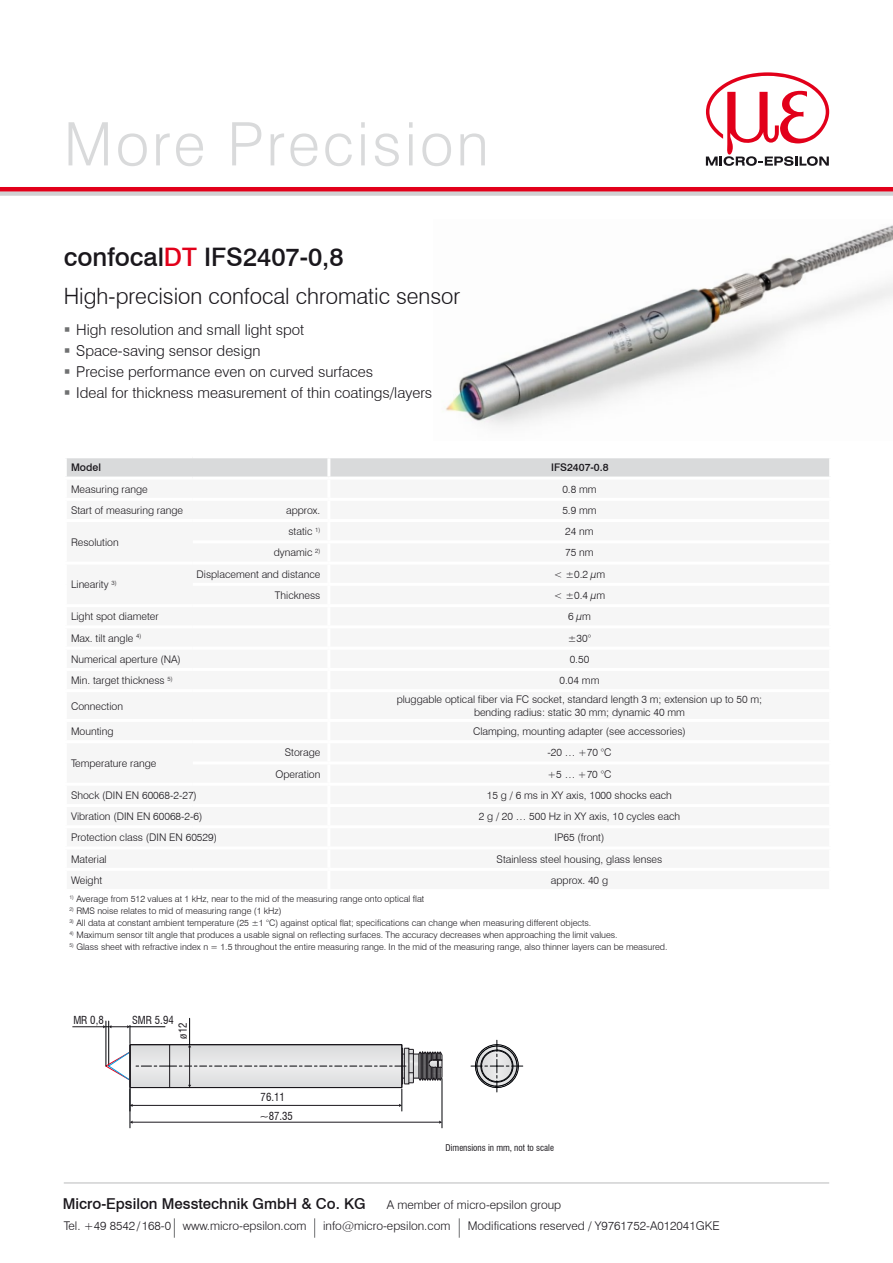
<style>
.page{position:relative;width:893px;height:1263px;background:#fff}
.page>*{position:absolute;margin:0;border:0;box-sizing:border-box;transform-origin:0 0}
.t1{font:300 60px "Swiss 721 BT";letter-spacing:.05em;color:#d9dadb}
.t2{font:500 25.5px "Swiss 721 BT";color:#1a171c}
.t3{font:300 22.5px "Swiss 721 BT";color:#1a171c}
.t4{font:300 15px/21px "Swiss 721 BT";color:#1a171c}
.t5{font:500 15px "Swiss 721 BT";color:#1a171c}
.t6{font:300 12px "Swiss 721 BT";color:#1a171c}
.t7{font:condensed 10.8px "Swiss 721 BT";color:#1a171c}
.t8{font:300 10.5px/12.6px "Swiss 721 BT";color:#1a171c;text-align:center}
.t9{font:500 10.5px "Swiss 721 BT";color:#1a171c}
.t10{font:300 9px "Swiss 721 BT";color:#1a171c}
.t11{font:condensed 9px "Swiss 721 BT";color:#1a171c}
.s1{color:#e2001a}
</style>
<div class="page">
<img style="left:445px;top:225px;width:448px;height:201px">
<svg style="left:471px;top:1040px;width:52px;height:52px"></svg>
<hr style="left:132px;top:1122px;width:308px;height:1px;background:#1a171c">
<hr style="left:130px;top:1088px;width:1px;height:40px;background:#000206">
<hr style="left:442px;top:1078px;width:1px;height:50px;background:#000206">
<hr style="left:72px;top:1026px;width:32px;height:1px;background:#1a171c">
<svg style="left:103px;top:1018px;width:340px;height:93px"></svg>
<div style="left:0;top:191px;width:893px;height:5px;background:#d0d1d2"></div>
<hr style="left:0;top:187px;width:893px;height:4px;background:#e2001a">
<svg style="left:706px;top:72px;width:123px;height:94px"></svg>
<hr style="left:64px;top:1182px;width:765px;height:2px;background:#d0d1d2">
<svg style="left:174px;top:1218px;width:1px;height:20px"></svg>
<svg style="left:314px;top:1218px;width:1px;height:20px"></svg>
<svg style="left:459px;top:1218px;width:1px;height:20px"></svg>
<svg style="left:67px;top:458px;width:762px;height:19px"></svg>
<hr style="left:327px;top:458px;width:3px;height:19px;background:#fff">
<h1 class="t1" style="left:64px;top:108px;width:426px">More Precision</h1>
<h2 class="t2" style="left:64px;top:241px;width:281px">confocal<span class="s1">DT</span> IFS2407-0,8</h2>
<h3 class="t3" style="left:64px;top:282px;width:398px">High-precision confocal chromatic sensor</h3>
<h3 class="t4" style="left:76px;top:319px;width:358px">High resolution and small light spot<br>Space-saving sensor design<br>Precise performance even on curved surfaces<br>Ideal for thickness measurement of thin coatings/layers</h3>
<p class="t9" style="left:71px;top:461px;width:31px">Model</p>
<p class="t9" style="left:551px;top:461px;width:59px">IFS2407-0.8</p>
<p class="t8" style="left:71px;top:483px;width:78px">Measuring range</p>
<p class="t8" style="left:562px;top:483px;width:36px">0.8 mm</p>
<p class="t8" style="left:71px;top:504px;width:114px">Start of measuring range</p>
<p class="t8" style="left:286px;top:504px;width:36px">approx.</p>
<p class="t8" style="left:562px;top:504px;width:36px">5.9 mm</p>
<p class="t8" style="left:71px;top:536px;width:49px">Resolution</p>
<p class="t8" style="left:288px;top:525px;width:34px">static <sup>1)</sup></p>
<p class="t8" style="left:565px;top:525px;width:30px">24 nm</p>
<p class="t8" style="left:274px;top:546px;width:48px">dynamic <sup>2)</sup></p>
<p class="t8" style="left:565px;top:546px;width:30px">75 nm</p>
<p class="t8" style="left:71px;top:578px;width:47px">Linearity <sup>3)</sup></p>
<p class="t8" style="left:197px;top:568px;width:125px">Displacement and distance</p>
<p class="t8" style="left:554px;top:568px;width:53px">&lt; ±0.2 µm</p>
<p class="t8" style="left:275px;top:589px;width:47px">Thickness</p>
<p class="t8" style="left:554px;top:589px;width:53px">&lt; ±0.4 µm</p>
<p class="t8" style="left:71px;top:610px;width:89px">Light spot diameter</p>
<p class="t8" style="left:568px;top:610px;width:24px">6 µm</p>
<p class="t8" style="left:71px;top:631px;width:72px">Max. tilt angle <sup>4)</sup></p>
<p class="t8" style="left:568px;top:631px;width:25px">±30°</p>
<p class="t8" style="left:71px;top:653px;width:111px">Numerical aperture (NA)</p>
<p class="t8" style="left:570px;top:653px;width:21px">0.50</p>
<p class="t8" style="left:71px;top:674px;width:103px">Min. target thickness <sup>5)</sup></p>
<p class="t8" style="left:560px;top:674px;width:41px">0.04 mm</p>
<p class="t8" style="left:71px;top:699px;width:53px">Connection</p>
<p class="t8" style="left:397px;top:693px;width:367px">pluggable optical fiber via FC socket, standard length 3 m; extension up to 50 m; bending radius: static 30 mm; dynamic 40 mm</p>
<p class="t8" style="left:71px;top:725px;width:44px">Mounting</p>
<p class="t8" style="left:473px;top:725px;width:214px">Clamping, mounting adapter (see accessories)</p>
<p class="t8" style="left:71px;top:757px;width:87px">Temperature range</p>
<p class="t8" style="left:285px;top:746px;width:37px">Storage</p>
<p class="t8" style="left:547px;top:746px;width:66px">-20 … +70 °C</p>
<p class="t8" style="left:275px;top:767px;width:46px">Operation</p>
<p class="t8" style="left:547px;top:767px;width:65px">+5 … +70 °C</p>
<p class="t8" style="left:71px;top:789px;width:127px">Shock (DIN EN 60068-2-27)</p>
<p class="t8" style="left:487px;top:789px;width:187px">15 g / 6 ms in XY axis, 1000 shocks each</p>
<p class="t8" style="left:71px;top:810px;width:133px">Vibration (DIN EN 60068-2-6)</p>
<p class="t8" style="left:479px;top:810px;width:203px">2 g / 20 … 500 Hz in XY axis, 10 cycles each</p>
<p class="t8" style="left:71px;top:831px;width:147px">Protection class (DIN EN 60529)</p>
<p class="t8" style="left:555px;top:831px;width:51px">IP65 (front)</p>
<p class="t8" style="left:71px;top:852px;width:37px">Material</p>
<p class="t8" style="left:497px;top:852px;width:167px">Stainless steel housing, glass lenses</p>
<p class="t8" style="left:71px;top:874px;width:33px">Weight</p>
<p class="t8" style="left:551px;top:874px;width:59px">approx. 40 g</p>
<p class="t10" style="left:70px;top:893px;width:356px"><sup>1)</sup> Average from 512 values at 1 kHz, near to the mid of the measuring range onto optical flat</p>
<p class="t10" style="left:70px;top:905px;width:214px"><sup>2)</sup> RMS noise relates to mid of measuring range (1 kHz)</p>
<p class="t10" style="left:70px;top:917px;width:523px"><sup>3)</sup> All data at constant ambient temperature (25 ±1 °C) against optical flat; specifications can change when measuring different objects.</p>
<p class="t10" style="left:70px;top:929px;width:550px"><sup>4)</sup> Maximum sensor tilt angle that produces a usable signal on reflecting surfaces. The accuracy decreases when approaching the limit values.</p>
<p class="t10" style="left:70px;top:941px;width:599px"><sup>5)</sup> Glass sheet with refractive index n = 1.5 throughout the entire measuring range. In the mid of the measuring range, also thinner layers can be measured.</p>
<p class="t7" style="left:73px;top:1014px;width:32px">MR 0,8</p>
<p class="t7" style="left:132px;top:1014px;width:43px">SMR 5.94</p>
<p class="t7" style="left:176px;top:1039px;width:17px;rotate:-90deg">ø12</p>
<p class="t7" style="left:261px;top:1091px;width:26px">76.11</p>
<p class="t7" style="left:260px;top:1110px;width:35px">~87.35</p>
<p class="t11" style="left:446px;top:1142px;width:110px">Dimensions in mm, not to scale</p>
<h3 class="t5" style="left:63px;top:1195px;width:304px">Micro-Epsilon Messtechnik GmbH &amp; Co. KG</h3>
<p class="t6" style="left:387px;top:1198px;width:176px">A member of micro-epsilon group</p>
<p class="t6" style="left:64px;top:1219px;width:244px">Tel. +49 8542/168-0 www.micro-epsilon.com</p>
<p class="t6" style="left:323px;top:1219px;width:129px">info@micro-epsilon.com</p>
<p class="t6" style="left:468px;top:1219px;width:253px">Modifications reserved / Y9761752-A012041GKE</p>
</div>
